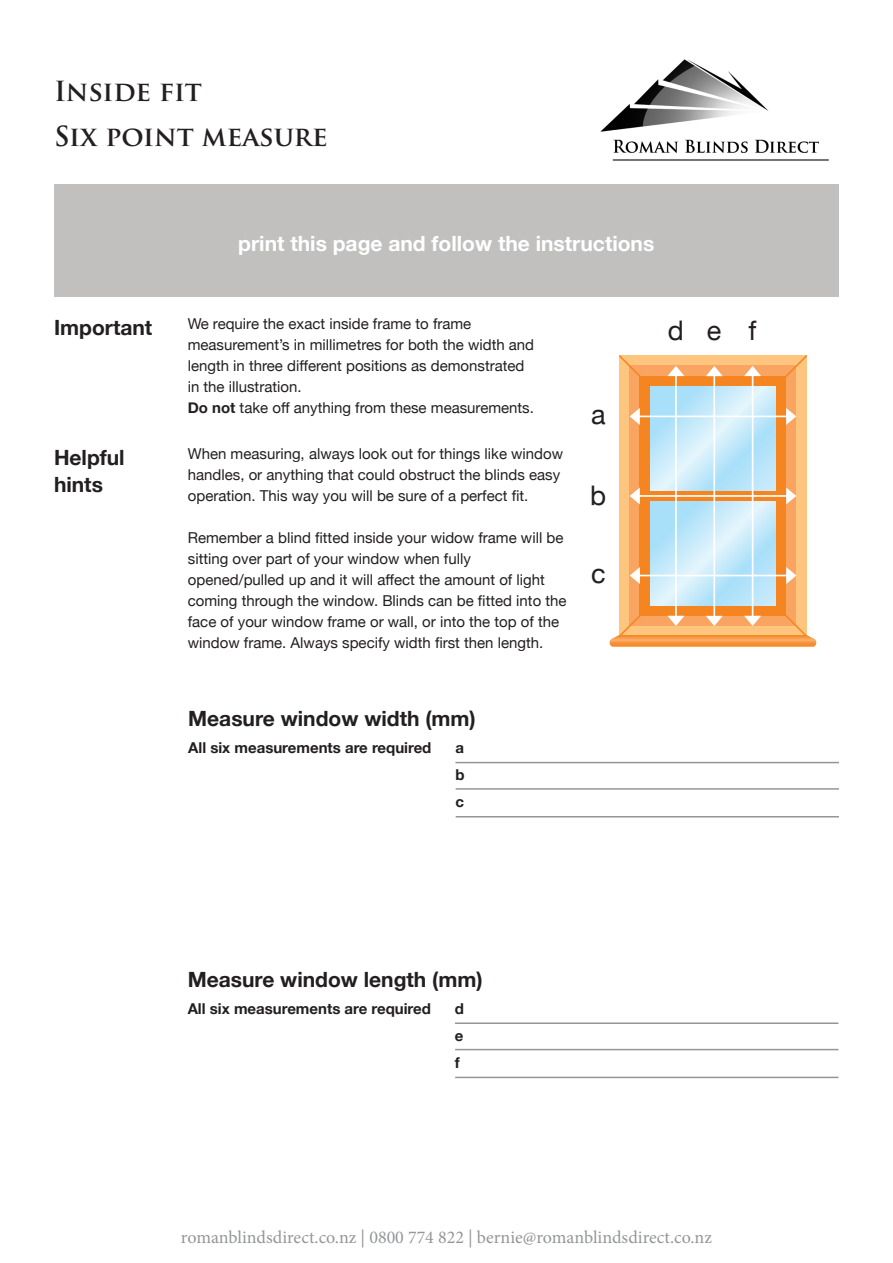
<style>
.page{position:relative;width:893px;height:1263px;background:#fff}
.page>*{position:absolute;margin:0;border:0;box-sizing:border-box;transform-origin:0 0}
.t1{font:700 27px "Trajan Pro";color:#231f20}
.t2{font:27px "Helvetica Neue";color:#231f20}
.t3{font:700 21px/27px "Helvetica Neue";color:#231f20}
.t4{font:700 21px "Helvetica Neue";color:#fff}
.t5{font:18px "Minion Pro";color:#939698}
.t6{font:15px/21px "Helvetica Neue";color:#231f20}
.t7{font:700 15px "Helvetica Neue";color:#231f20}
.s1{font-weight:700}
</style>
<div class="page">
<img style="left:600px;top:59px;width:229px;height:102px">
<hr style="left:455px;top:762px;width:384px;height:1px;background:#939698">
<hr style="left:456px;top:788px;width:383px;height:2px;background:#939698">
<hr style="left:456px;top:816px;width:383px;height:1px;background:#939698">
<hr style="left:455px;top:1022px;width:383px;height:2px;background:#939698">
<hr style="left:455px;top:1049px;width:383px;height:1px;background:#939698">
<hr style="left:455px;top:1077px;width:383px;height:1px;background:#939698">
<div style="left:54px;top:184px;width:784px;height:113px;background:#c1c0bf"></div>
<svg style="left:619px;top:356px;width:188px;height:279px;background:#ddc8aa"></svg>
<svg style="left:609px;top:635px;width:208px;height:12px;background:#f79c4a"></svg>
<hr style="left:752px;top:375px;width:1px;height:242px;background:#fff">
<hr style="left:713px;top:375px;width:2px;height:242px;background:#fff">
<hr style="left:675px;top:375px;width:2px;height:242px;background:#fff">
<svg style="left:667px;top:366px;width:17px;height:10px"></svg>
<hr style="left:638px;top:575px;width:153px;height:1px;background:#fff">
<hr style="left:638px;top:495px;width:153px;height:2px;background:#fff">
<hr style="left:638px;top:416px;width:153px;height:1px;background:#fff">
<svg style="left:706px;top:366px;width:17px;height:10px"></svg>
<svg style="left:744px;top:366px;width:17px;height:10px"></svg>
<svg style="left:744px;top:616px;width:17px;height:10px"></svg>
<svg style="left:706px;top:616px;width:17px;height:10px"></svg>
<svg style="left:667px;top:616px;width:17px;height:10px"></svg>
<svg style="left:630px;top:487px;width:10px;height:17px"></svg>
<svg style="left:630px;top:567px;width:10px;height:17px"></svg>
<svg style="left:630px;top:408px;width:10px;height:17px"></svg>
<svg style="left:786px;top:487px;width:10px;height:17px"></svg>
<svg style="left:786px;top:408px;width:10px;height:17px"></svg>
<svg style="left:786px;top:567px;width:10px;height:17px"></svg>
<p class="t1" style="left:54px;top:74px;width:150px">Inside fit</p>
<p class="t1" style="left:54px;top:119px;width:275px">Six point measure</p>
<p class="t3" style="left:54px;top:315px;width:100px">Important</p>
<p class="t3" style="left:54px;top:445px;width:72px">Helpful hints</p>
<p class="t4" style="left:238px;top:227px;width:418px">print this page and follow the instructions</p>
<p class="t6" style="left:188px;top:314px;width:285px">We require the exact inside frame to frame</p>
<p class="t6" style="left:188px;top:335px;width:348px">measurement’s in millimetres for both the width and length in three different positions as demonstrated</p>
<p class="t6" style="left:188px;top:377px;width:115px">in the illustration.</p>
<p class="t6" style="left:188px;top:398px;width:348px"><span class="s1">Do not</span> take off anything from these measurements.</p>
<p class="t6" style="left:188px;top:444px;width:377px">When measuring, always look out for things like window handles, or anything that could obstruct the blinds easy operation. This way you will be sure of a perfect fit.</p>
<p class="t6" style="left:188px;top:528px;width:377px">Remember a blind fitted inside your widow frame will be sitting over part of your window when fully</p>
<p class="t6" style="left:188px;top:570px;width:380px">opened/pulled up and it will affect the amount of light coming through the window. Blinds can be fitted into the face of your window frame or wall, or into the top of the window frame. Always specify width first then length.</p>
<p class="t3" style="left:188px;top:706px;width:289px">Measure window width (mm)</p>
<p class="t7" style="left:188px;top:736px;width:245px">All six measurements are required</p>
<p class="t7" style="left:455px;top:736px;width:10px">a</p>
<p class="t7" style="left:455px;top:763px;width:11px">b</p>
<p class="t7" style="left:455px;top:790px;width:10px">c</p>
<p class="t2" style="left:591px;top:395px;width:16px">a</p>
<p class="t2" style="left:590px;top:475px;width:18px">b</p>
<p class="t2" style="left:591px;top:553px;width:16px">c</p>
<p class="t2" style="left:668px;top:311px;width:18px">d</p>
<p class="t2" style="left:707px;top:311px;width:16px">e</p>
<p class="t2" style="left:748px;top:311px;width:9px">f</p>
<p class="t3" style="left:188px;top:966px;width:297px">Measure window length (mm)</p>
<p class="t7" style="left:188px;top:997px;width:245px">All six measurements are required</p>
<p class="t7" style="left:455px;top:997px;width:11px">d</p>
<p class="t7" style="left:455px;top:1024px;width:10px">e</p>
<p class="t7" style="left:455px;top:1051px;width:6px">f</p>
<p class="t5" style="left:181px;top:1225px;width:532px">romanblindsdirect.co.nz | 0800 774 822 | bernie@romanblindsdirect.co.nz</p>
</div>
